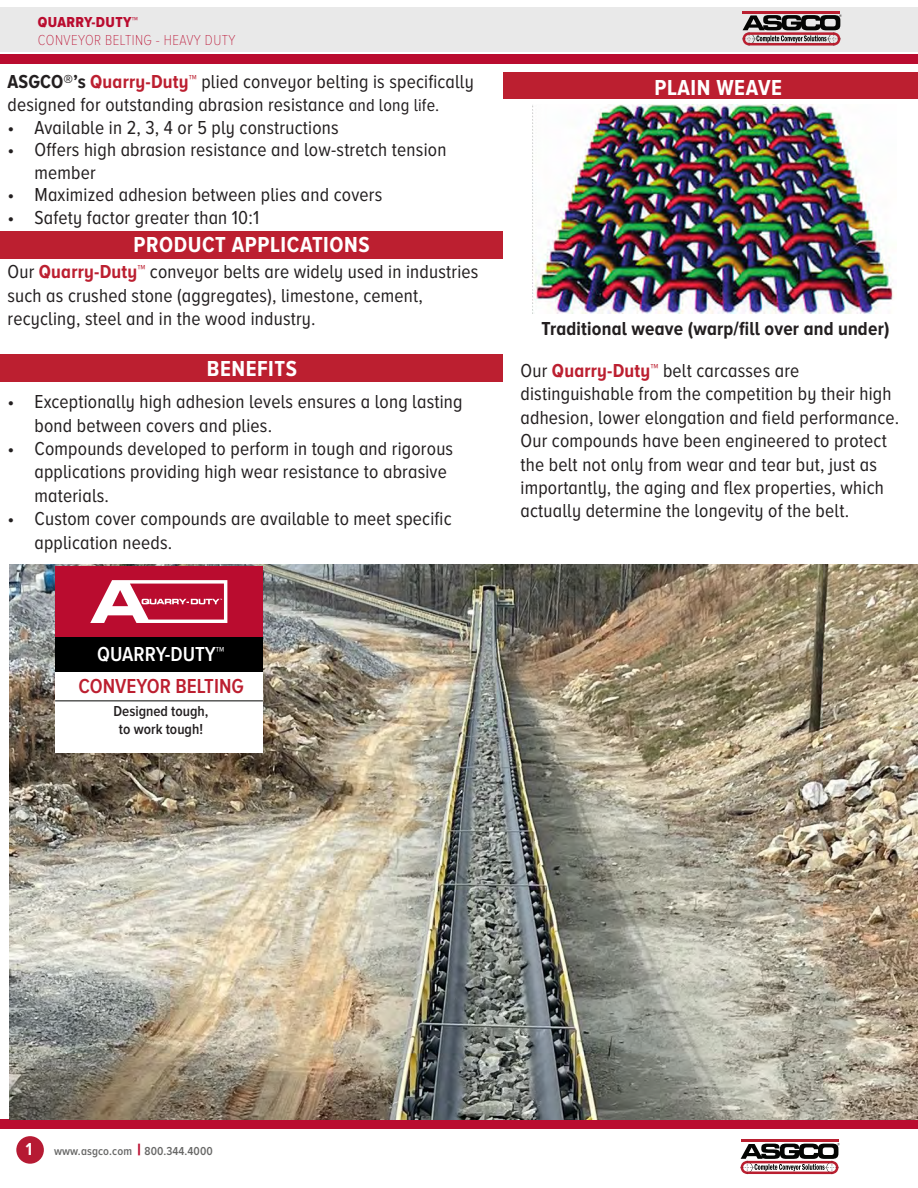
<style>
.page{position:relative;width:918px;height:1188px;background:#fff}
.page>*{position:absolute;margin:0;border:0;box-sizing:border-box;transform-origin:0 0}
.t1{font:700 22.5px "Proxima Nova A Cond";letter-spacing:.025em;color:#fff}
.t2{font:600 21px "Proxima Nova A Cond";color:#bc1f30}
.t3{font:600 21px "Proxima Nova A Cond";color:#fff}
.t4{font:19.5px/23.4px "Proxima Nova A Cond";letter-spacing:.01em;color:#231f20}
.t5{font:700 19.5px "Proxima Nova A Cond";letter-spacing:.01em;color:#231f20}
.t6{font:700 18px "Proxima Nova A Ex Cn";color:#fff}
.t7{font:600 15px "Proxima Nova A Cond";color:#231f20}
.t8{font:100 15px "Proxima Nova A Cond";letter-spacing:.025em;color:#ba0c2f}
.t9{font:15px "Proxima Nova A Cond Extrabld";letter-spacing:.025em;color:#ba0c2f}
.t10{font:600 12px "Proxima Nova A Cond";letter-spacing:.01em;color:#676766}
.s1{font-weight:700}
.s2{font-weight:700;color:#bc1f30}
.s3{font-size:18px}
.s4{font-weight:900;font-size:16.5px;color:#ba0c2f}
</style>
<div class="page">
<hr style="left:741px;top:1139px;width:97px;height:3px;background:#ba1f30">
<svg style="left:741px;top:1143px;width:99px;height:31px"></svg>
<div style="left:0;top:1120px;width:918px;height:9px;background:#ba0c2f"></div>
<div style="left:0;top:55px;width:918px;height:9px;background:#ba0c2f"></div>
<div style="left:0;top:7px;width:918px;height:44px;background:#e9e9e9"></div>
<hr style="left:743px;top:11px;width:97px;height:2px;background:#ba1f30">
<svg style="left:742px;top:14px;width:100px;height:32px"></svg>
<div style="left:16px;top:1136px;width:28px;height:28px;background:#b61a33;border-radius:50%"></div>
<img style="left:9px;top:565px;width:909px;height:555px">
<div style="left:0;top:231px;width:502px;height:27px;background:#bc1f30"></div>
<div style="left:0;top:355px;width:502px;height:27px;background:#bc1f30"></div>
<div style="left:503px;top:72px;width:415px;height:27px;background:#bc1f30"></div>
<img style="left:533px;top:105px;width:361px;height:209px">
<div style="left:55px;top:566px;width:207px;height:71px;background:#ba0c2f"></div>
<svg style="left:90px;top:580px;width:137px;height:43px"></svg>
<div style="left:55px;top:668px;width:207px;height:35px;background:#fff"></div>
<div style="left:55px;top:637px;width:207px;height:35px;background:#000"></div>
<div style="left:55px;top:701px;width:207px;height:52px;background:#fff"></div>
<hr style="left:55px;top:700px;width:208px;height:1px;background:#040503">
<p class="t9" style="left:38px;top:14px;width:102px">QUARRY-DUTY™</p>
<p class="t8" style="left:38px;top:32px;width:199px">CONVEYOR BELTING - HEAVY DUTY</p>
<p class="t4" style="left:8px;top:70px;width:468px"><span class="s1">ASGCO®’s</span> <span class="s2">Quarry-Duty™</span> plied conveyor belting is specifically designed for outstanding abrasion resistance <span class="s3">and long life.</span></p>
<p class="t4" style="left:8px;top:116px;width:333px">• Available in 2, 3, 4 or 5 ply constructions</p>
<p class="t4" style="left:34px;top:139px;width:413px;line-height:22.5px;text-indent:-27px">• Offers high abrasion resistance and low-stretch tension member</p>
<p class="t4" style="left:8px;top:183px;width:376px">• Maximized adhesion between plies and covers</p>
<p class="t4" style="left:8px;top:206px;width:253px">• Safety factor greater than 10:1</p>
<p class="t1" style="left:134px;top:232px;width:238px">PRODUCT APPLICATIONS</p>
<p class="t4" style="left:7px;top:260px;width:472px">Our <span class="s2">Quarry-Duty™</span> conveyor belts are widely used in industries such as crushed stone (aggregates), limestone, cement, recycling, steel and in the wood industry.</p>
<p class="t1" style="left:207px;top:357px;width:92px">BENEFITS</p>
<p class="t4" style="left:34px;top:390px;width:430px;text-indent:-27px">• Exceptionally high adhesion levels ensures a long lasting bond between covers and plies.</p>
<p class="t4" style="left:34px;top:437px;width:420px;text-indent:-27px">• Compounds developed to perform in tough and rigorous applications providing high wear resistance to abrasive materials.</p>
<p class="t4" style="left:34px;top:507px;width:419px;text-indent:-27px">• Custom cover compounds are available to meet specific application needs.</p>
<p class="t3" style="left:97px;top:643px;width:129px">QUARRY-DUTY™</p>
<p class="t2" style="left:78px;top:674px;width:167px">CONVEYOR BELTING</p>
<p class="t7" style="left:114px;top:703px;width:96px">Designed tough,</p>
<p class="t7" style="left:119px;top:721px;width:85px">to work tough!</p>
<p class="t1" style="left:654px;top:75px;width:129px">PLAIN WEAVE</p>
<p class="t5" style="left:542px;top:318px;width:349px">Traditional weave (warp/fill over and under)</p>
<p class="t4" style="left:521px;top:359px;width:380px">Our <span class="s2">Quarry-Duty™</span> belt carcasses are distinguishable from the competition by their high adhesion, lower elongation and field performance.<br>Our compounds have been engineered to protect the belt not only from wear and tear but, just as importantly, the aging and flex properties, which actually determine the longevity of the belt.</p>
<p class="t6" style="left:26px;top:1139px;width:8px">1</p>
<p class="t10" style="left:54px;top:1144px;width:160px">www.asgco.com <span class="s4">|</span> 800.344.4000</p>
</div>
